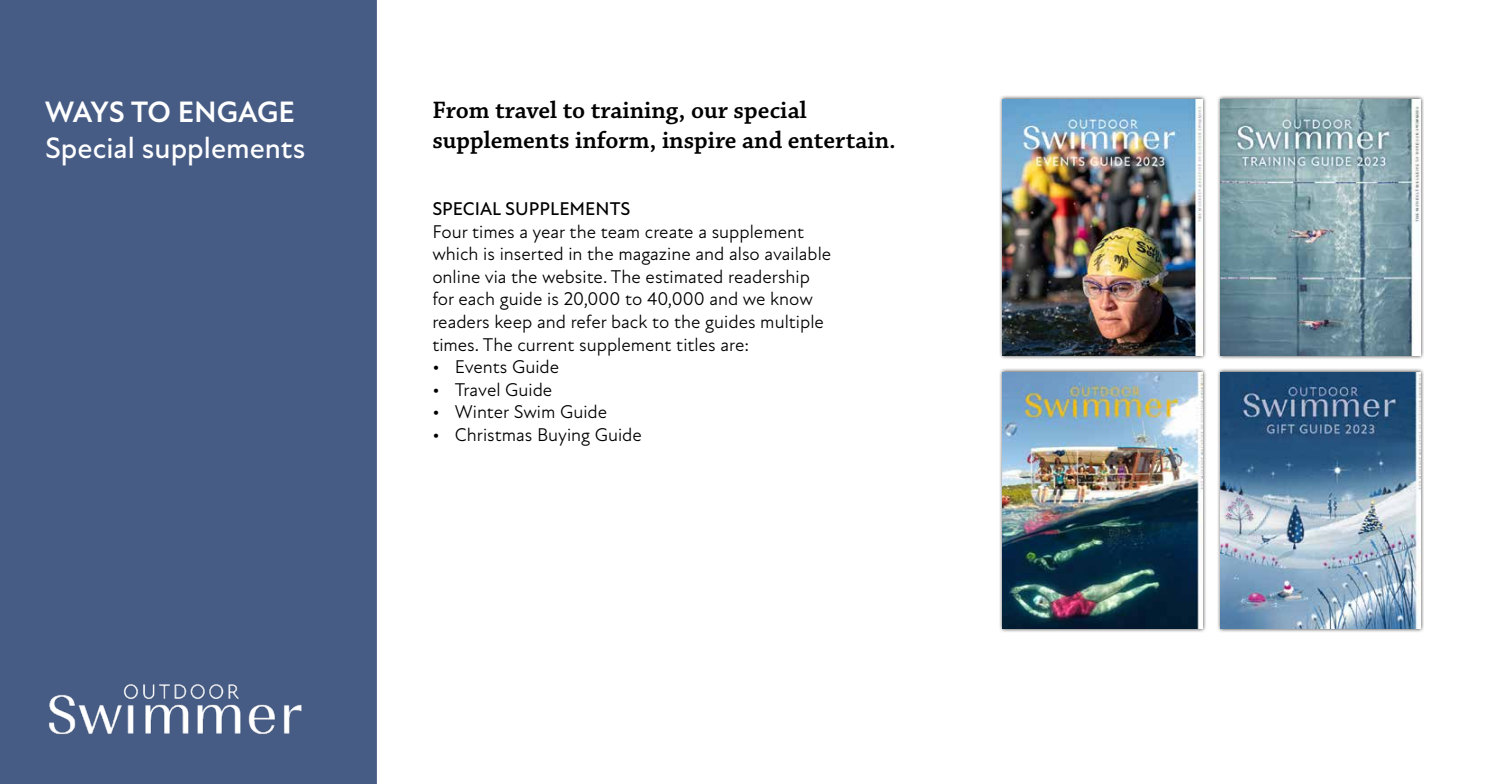
<style>
.page{position:relative;width:1499px;height:784px;background:#fff}
.page>*{position:absolute;margin:0;border:0;box-sizing:border-box;transform-origin:0 0}
.t1{font:500 30px "New Atten";color:#fff}
.t2{font:700 30px "New Atten";letter-spacing:-.01em;color:#fff}
.t3{font:600 25px/30px "Chaparral Pro";color:#000}
.t4{font:18.75px/22.5px "New Atten";color:#000}
.t5{font:500 18.75px "New Atten";color:#000}
</style>
<div class="page">
<div style="left:0;top:0;width:376px;height:783px;background:#465c85"></div>
<img style="left:49px;top:684px;width:253px;height:51px">
<hr style="left:376px;top:0;width:1px;height:783px;background:#465c85">
<div style="left:1216px;top:95px;width:208px;height:265px;background:#000;opacity:.75"></div>
<img style="left:1220px;top:99px;width:200px;height:257px">
<div style="left:1216px;top:367px;width:208px;height:265px;background:#000;opacity:.75"></div>
<img style="left:1220px;top:372px;width:200px;height:256px">
<div style="left:999px;top:95px;width:207px;height:265px;background:#000;opacity:.75"></div>
<img style="left:1003px;top:99px;width:199px;height:257px">
<div style="left:999px;top:367px;width:207px;height:265px;background:#000;opacity:.75"></div>
<img style="left:1003px;top:372px;width:199px;height:256px">
<h1 class="t2" style="left:45px;top:94px;width:251px">WAYS TO ENGAGE</h1>
<h1 class="t1" style="left:45px;top:130px;width:262px">Special supplements</h1>
<h2 class="t3" style="left:432px;top:96px;width:465px">From travel to training, our special supplements inform, inspire and entertain.</h2>
<p class="t5" style="left:432px;top:198px;width:199px">SPECIAL SUPPLEMENTS</p>
<p class="t4" style="left:432px;top:220px;width:400px">Four times a year the team create a supplement which is inserted in the magazine and also available online via the website. The estimated readership for each guide is 20,000 to 40,000 and we know readers keep and refer back to the guides multiple times. The current supplement titles are:</p>
<p class="t4" style="left:432px;top:355px;width:128px">• Events Guide</p>
<p class="t4" style="left:432px;top:378px;width:122px">• Travel Guide</p>
<p class="t4" style="left:432px;top:400px;width:176px">• Winter Swim Guide</p>
<p class="t4" style="left:432px;top:423px;width:211px">• Christmas Buying Guide</p>
</div>
